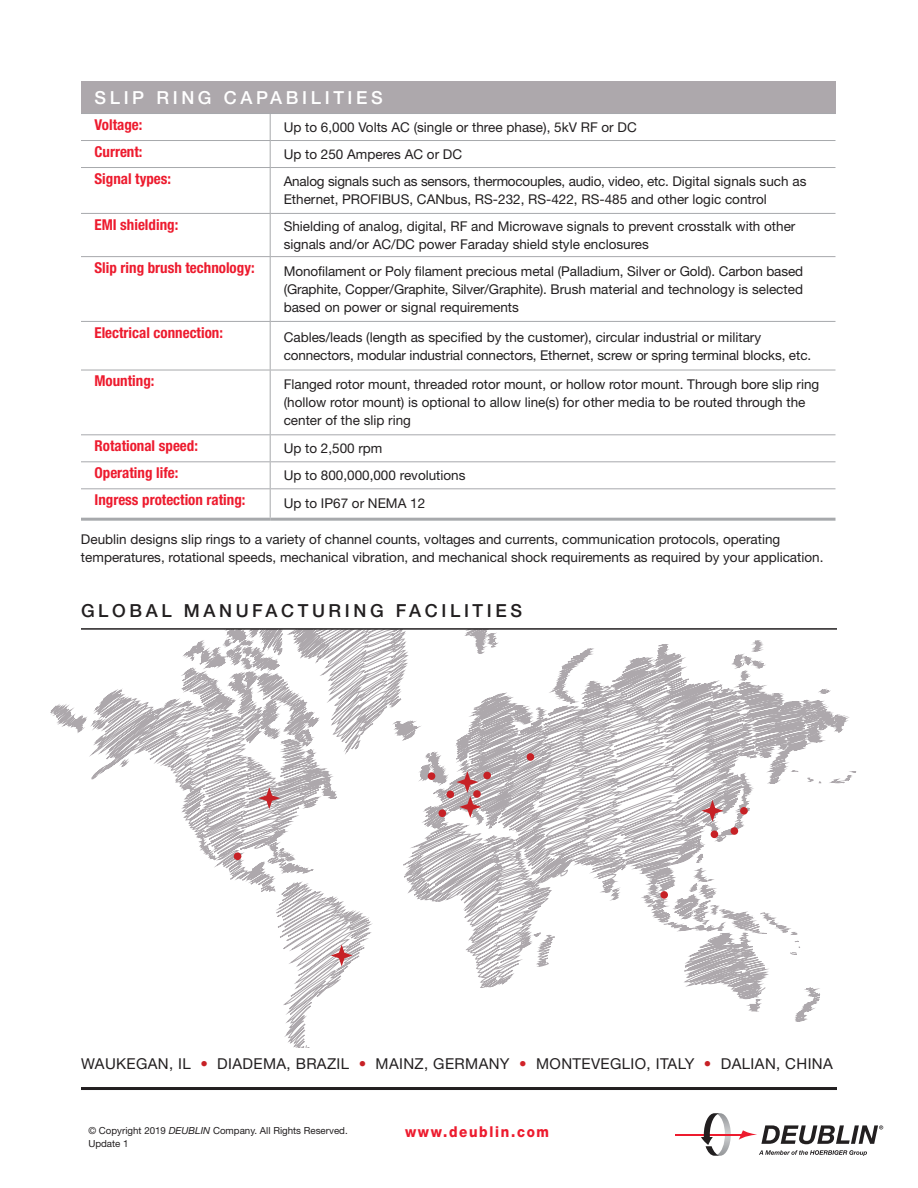
<style>
.page{position:relative;width:918px;height:1188px;background:#fff}
.page>*{position:absolute;margin:0;border:0;box-sizing:border-box;transform-origin:0 0}
.t1{font:500 18px "Helvetica Neue LT Pro";letter-spacing:.2em;color:#221f20}
.t2{font:500 18px "Helvetica Neue LT Pro";letter-spacing:.2em;color:#fff}
.t3{font:700 condensed 15px "Helvetica Neue LT Pro";color:#ed1b2e}
.t4{font:15px "Helvetica Neue LT Pro";letter-spacing:.025em;color:#221f20}
.t5{font:800 15px "Helvetica Neue LT Pro";letter-spacing:.125em;color:#ed1b2e;scale:.9 1}
.t6{font:13.5px/18px "Helvetica Neue LT Pro";color:#221f20}
.t7{font:9.75px/13.5px "Helvetica Neue LT Pro";color:#221f20}
.s1{color:#c72126}
.s2{color:#d12329}
.s3{font-style:italic}
</style>
<div class="page">
<div style="left:81px;top:81px;width:755px;height:33px;background:#ada8ac"></div>
<hr style="left:81px;top:113px;width:189px;height:1px;background:#a7a9ac">
<hr style="left:270px;top:113px;width:566px;height:1px;background:#a7a9ac">
<hr style="left:81px;top:140px;width:189px;height:1px;background:#a7a9ac">
<hr style="left:270px;top:140px;width:566px;height:1px;background:#a7a9ac">
<svg style="left:270px;top:114px;width:1px;height:53px"></svg>
<hr style="left:81px;top:167px;width:189px;height:1px;background:#a7a9ac">
<hr style="left:270px;top:167px;width:566px;height:1px;background:#a7a9ac">
<hr style="left:270px;top:168px;width:1px;height:45px;background:#a7a9ac">
<hr style="left:81px;top:213px;width:189px;height:1px;background:#a7a9ac">
<hr style="left:270px;top:213px;width:566px;height:1px;background:#a7a9ac">
<hr style="left:270px;top:214px;width:1px;height:42px;background:#a7a9ac">
<hr style="left:81px;top:256px;width:189px;height:1px;background:#a7a9ac">
<hr style="left:270px;top:256px;width:566px;height:1px;background:#a7a9ac">
<hr style="left:270px;top:257px;width:1px;height:64px;background:#a7a9ac">
<hr style="left:81px;top:321px;width:189px;height:1px;background:#a7a9ac">
<hr style="left:270px;top:321px;width:566px;height:1px;background:#a7a9ac">
<hr style="left:270px;top:322px;width:1px;height:48px;background:#a7a9ac">
<hr style="left:81px;top:370px;width:189px;height:1px;background:#a7a9ac">
<hr style="left:270px;top:370px;width:566px;height:1px;background:#a7a9ac">
<hr style="left:270px;top:370px;width:1px;height:64px;background:#a7a9ac">
<hr style="left:81px;top:434px;width:189px;height:1px;background:#a7a9ac">
<hr style="left:270px;top:434px;width:566px;height:1px;background:#a7a9ac">
<hr style="left:81px;top:461px;width:189px;height:1px;background:#a7a9ac">
<hr style="left:270px;top:461px;width:566px;height:1px;background:#a7a9ac">
<hr style="left:81px;top:488px;width:189px;height:1px;background:#a7a9ac">
<hr style="left:270px;top:488px;width:566px;height:1px;background:#a7a9ac">
<svg style="left:270px;top:435px;width:1px;height:83px"></svg>
<hr style="left:81px;top:518px;width:189px;height:3px;background:#a7a9ac">
<hr style="left:270px;top:518px;width:566px;height:3px;background:#a7a9ac">
<hr style="left:81px;top:628px;width:756px;height:2px;background:#221f20">
<hr style="left:81px;top:1087px;width:756px;height:3px;background:#221f20">
<svg style="left:50px;top:629px;width:807px;height:418px"></svg>
<div style="left:473px;top:790px;width:8px;height:8px;background:#c72126;border-radius:50%"></div>
<div style="left:731px;top:827px;width:7px;height:8px;background:#c72126;border-radius:50%"></div>
<hr style="left:710px;top:1134px;width:33px;height:1px;background:#ed1b2e">
<svg style="left:739px;top:1125px;width:144px;height:19px"></svg>
<svg style="left:675px;top:1113px;width:56px;height:43px"></svg>
<svg style="left:759px;top:1150px;width:108px;height:6px"></svg>
<h1 class="t2" style="left:94px;top:86px;width:290px">SLIP RING CAPABILITIES</h1>
<p class="t3" style="left:94px;top:116px;width:49px">Voltage:</p>
<p class="t6" style="left:284px;top:118px;width:355px">Up to 6,000 Volts AC (single or three phase), 5kV RF or DC</p>
<p class="t3" style="left:94px;top:143px;width:50px">Current:</p>
<p class="t6" style="left:284px;top:145px;width:180px">Up to 250 Amperes AC or DC</p>
<p class="t3" style="left:94px;top:170px;width:78px">Signal types:</p>
<p class="t6" style="left:284px;top:172px;width:524px">Analog signals such as sensors, thermocouples, audio, video, etc. Digital signals such as<br>Ethernet, PROFIBUS, CANbus, RS-232, RS-422, RS-485 and other logic control</p>
<p class="t3" style="left:94px;top:216px;width:85px">EMI shielding:</p>
<p class="t6" style="left:284px;top:217px;width:513px">Shielding of analog, digital, RF and Microwave signals to prevent crosstalk with other signals and/or AC/DC power Faraday shield style enclosures</p>
<p class="t3" style="left:94px;top:259px;width:162px">Slip ring brush technology:</p>
<p class="t6" style="left:284px;top:262px;width:521px;text-align:justify">Monofilament or Poly filament precious metal (Palladium, Silver or Gold). Carbon based (Graphite, Copper/Graphite, Silver/Graphite). Brush material and technology is selected based on power or signal requirements</p>
<p class="t3" style="left:94px;top:324px;width:130px">Electrical connection:</p>
<p class="t6" style="left:284px;top:327px;width:529px">Cables/leads (length as specified by the customer), circular industrial or military connectors, modular industrial connectors, Ethernet, screw or spring terminal blocks, etc.</p>
<p class="t3" style="left:94px;top:372px;width:61px">Mounting:</p>
<p class="t6" style="left:284px;top:375px;width:537px">Flanged rotor mount, threaded rotor mount, or hollow rotor mount. Through bore slip ring (hollow rotor mount) is optional to allow line(s) for other media to be routed through the center of the slip ring</p>
<p class="t3" style="left:94px;top:437px;width:105px">Rotational speed:</p>
<p class="t6" style="left:284px;top:439px;width:100px">Up to 2,500 rpm</p>
<p class="t3" style="left:94px;top:464px;width:85px">Operating life:</p>
<p class="t6" style="left:284px;top:466px;width:183px">Up to 800,000,000 revolutions</p>
<p class="t3" style="left:94px;top:491px;width:152px">Ingress protection rating:</p>
<p class="t6" style="left:284px;top:494px;width:143px">Up to IP67 or NEMA 12</p>
<p class="t6" style="left:81px;top:530px;width:744px">Deublin designs slip rings to a variety of channel counts, voltages and currents, communication protocols, operating temperatures, rotational speeds, mechanical vibration, and mechanical shock requirements as required by your application.</p>
<h1 class="t1" style="left:81px;top:600px;width:443px">GLOBAL MANUFACTURING FACILITIES</h1>
<p class="t4" style="left:81px;top:1055px;width:753px">WAUKEGAN, IL <span class="s1">•</span> DIADEMA, BRAZIL <span class="s1">•</span> MAINZ, GERMANY <span class="s2">•</span> MONTEVEGLIO, ITALY <span class="s1">•</span> DALIAN, CHINA</p>
<p class="t7" style="left:88px;top:1123px;width:261px">© Copyright 2019 <span class="s3">DEUBLIN</span> Company. All Rights Reserved.<br>Update 1</p>
<p class="t5" style="left:405px;top:1123px;width:162px">www.deublin.com</p>
</div>
